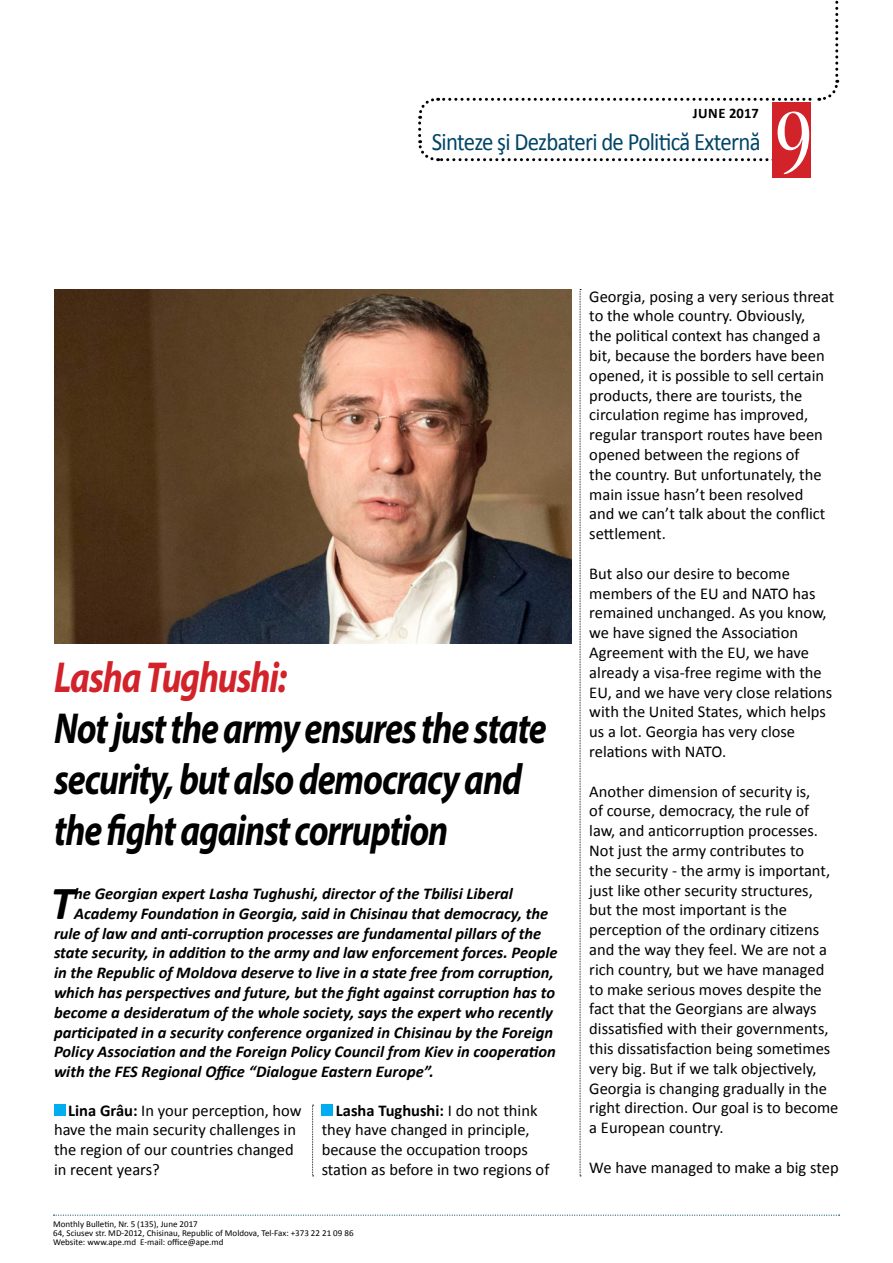
<style>
.page{position:relative;width:893px;height:1263px;background:#fff}
.page>*{position:absolute;margin:0;border:0;box-sizing:border-box;transform-origin:0 0}
.t1{font:condensed 102px "Nueva Std";color:#fff}
.t2{font:italic 700 47.7px "Calibri";color:#000}
.t3{font:italic 700 43.5px/51px "Myriad Pro";letter-spacing:-.03em;color:#000;scale:.82 1}
.t4{font:italic 700 43.5px "Myriad Pro";letter-spacing:-.03em;color:#d2232a;scale:.82 1}
.t5{font:25.05px "Calibri";letter-spacing:-.03em;color:#004468;scale:.91 1}
.t6{font:16.5px/19.8px "Calibri";color:#000}
.t7{font:italic 700 16.5px "Calibri";color:#000}
.t8{font:700 14.55px "Calibri";letter-spacing:.02em;color:#000}
.t9{font:9px/9px "Calibri";color:#000}
.s1{font-weight:700}
</style>
<div class="page">
<svg style="left:418px;top:0;width:422px;height:162px"></svg>
<div style="left:772px;top:102px;width:38px;height:76px;background:#d2232a"></div>
<svg style="left:54px;top:1214px;width:786px;height:2px"></svg>
<svg style="left:312px;top:1105px;width:2px;height:71px"></svg>
<svg style="left:580px;top:289px;width:1px;height:887px"></svg>
<div style="left:54px;top:1104px;width:12px;height:11px;background:#00aeef"></div>
<div style="left:322px;top:1104px;width:11px;height:11px;background:#00aeef"></div>
<img style="left:54px;top:289px;width:517px;height:354px">
<p class="t8" style="left:693px;top:104px;width:67px">JUNE 2017</p>
<h3 class="t5" style="left:432px;top:126px;width:363px">Sinteze şi Dezbateri de Politică Externă</h3>
<h1 class="t1" style="left:775px;top:96px;width:39px">9</h1>
<h3 class="t4" style="left:54px;top:649px;width:286px">Lasha Tughushi:</h3>
<h3 class="t3" style="left:54px;top:702px;width:602px">Not just the army ensures the state security, but also democracy and the fight against corruption</h3>
<p class="t7" style="left:74px;top:883px;width:440px">he Georgian expert Lasha Tughushi, director of the Tbilisi Liberal</p>
<p class="t7" style="left:74px;top:903px;width:476px">Academy Foundation in Georgia, said in Chisinau that democracy, the</p>
<p class="t7" style="left:54px;top:923px;width:489px">rule of law and anti-corruption processes are fundamental pillars of the</p>
<p class="t7" style="left:54px;top:942px;width:505px">state security, in addition to the army and law enforcement forces. People</p>
<p class="t7" style="left:54px;top:962px;width:501px">in the Republic of Moldova deserve to live in a state free from corruption,</p>
<p class="t7" style="left:54px;top:982px;width:503px">which has perspectives and future, but the fight against corruption has to</p>
<p class="t7" style="left:54px;top:1002px;width:501px">become a desideratum of the whole society, says the expert who recently</p>
<p class="t7" style="left:54px;top:1022px;width:501px">participated in a security conference organized in Chisinau by the Foreign</p>
<p class="t7" style="left:54px;top:1041px;width:503px">Policy Association and the Foreign Policy Council from Kiev in cooperation</p>
<p class="t7" style="left:54px;top:1061px;width:381px">with the FES Regional Office “Dialogue Eastern Europe”.</p>
<h2 class="t2" style="left:51px;top:873px;width:25px">T</h2>
<p class="t6" style="left:54px;top:1100px;width:249px;text-indent:14px"><span class="s1">Lina Grâu:</span> In your perception, how have the main security challenges in the region of our countries changed in recent years?</p>
<p class="t6" style="left:322px;top:1100px;width:229px;text-indent:14px"><span class="s1">Lasha Tughushi:</span> I do not think they have changed in principle, because the occupation troops station as before in two regions of</p>
<p class="t9" style="left:53px;top:1219px;width:302px">Monthly Bulletin, Nr. 5 (135), June 2017<br>64, Sciusev str. MD-2012, Chisinau, Republic of Moldova, Tel-Fax: +373 22 21 09 86<br>Website: www.ape.md E-mail: office@ape.md</p>
<p class="t6" style="left:589px;top:286px;width:247px">Georgia, posing a very serious threat to the whole country. Obviously,<br>the political context has changed a bit, because the borders have been opened, it is possible to sell certain products, there are tourists, the circulation regime has improved, regular transport routes have been opened between the regions of<br>the country. But unfortunately, the main issue hasn’t been resolved<br>and we can’t talk about the conflict settlement.</p>
<p class="t6" style="left:589px;top:563px;width:245px">But also our desire to become members of the EU and NATO has remained unchanged. As you know, we have signed the Association<br>Agreement with the EU, we have already a visa-free regime with the<br>EU, and we have very close relations with the United States, which helps us a lot. Georgia has very close relations with NATO.</p>
<p class="t6" style="left:589px;top:781px;width:251px">Another dimension of security is,<br>of course, democracy, the rule of law, and anticorruption processes.<br>Not just the army contributes to<br>the security - the army is important, just like other security structures, but the most important is the perception of the ordinary citizens and the way they feel. We are not a rich country, but we have managed to make serious moves despite the fact that the Georgians are always dissatisfied with their governments, this dissatisfaction being sometimes very big. But if we talk objectively, Georgia is changing gradually in the right direction. Our goal is to become a European country.</p>
<p class="t6" style="left:589px;top:1157px;width:251px">We have managed to make a big step</p>
</div>
